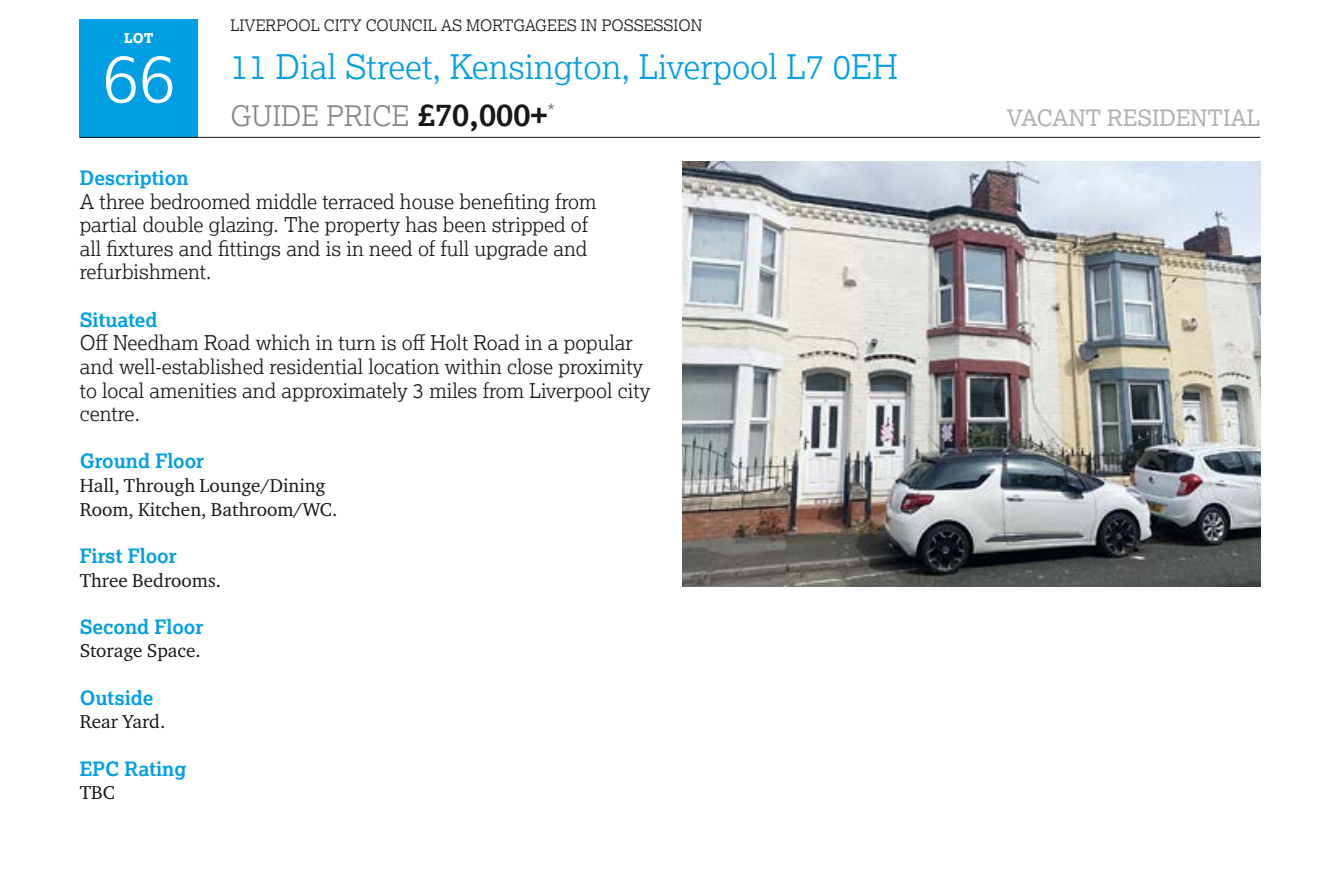
<style>
.page{position:relative;width:1340px;height:883px;background:#fff}
.page>*{position:absolute;margin:0;border:0;box-sizing:border-box;transform-origin:0 0}
.t1{font:300 67.5px "Lexia";color:#fff}
.t2{font:300 33.75px "Lexia";color:#009ee3}
.t3{font:300 28.12px "Lexia";color:#868786}
.t4{font:22.5px "Lexia";color:#b1b2b3}
.t5{font:300 20.25px/23.6px "Lexia";color:#181716}
.t6{font:20.25px "Lexia";color:#868786}
.t7{font:700 19.8px "Lexia";color:#009ee3}
.t8{font:19.12px/23.6px "Charter ITC Pro";color:#181716}
.t9{font:300 15.75px "Lexia";color:#181716}
.t10{font:800 13.5px "Lexia";color:#fff}
.s1{font-weight:700;font-size:31.5px;color:#181716}
</style>
<div class="page">
<div style="left:80px;top:19px;width:118px;height:119px;background:#009ee3"></div>
<hr style="left:80px;top:137px;width:1180px;height:1px;background:#181716">
<img style="left:682px;top:161px;width:578px;height:425px">
<p class="t10" style="left:124px;top:29px;width:31px">LOT</p>
<h1 class="t1" style="left:102px;top:35px;width:75px">66</h1>
<p class="t9" style="left:230px;top:15px;width:473px">LIVERPOOL CITY COUNCIL AS MORTGAGEES IN POSSESSION</p>
<h2 class="t2" style="left:230px;top:45px;width:669px">11 Dial Street, Kensington, Liverpool L7 0EH</h2>
<h3 class="t3" style="left:230px;top:98px;width:318px">GUIDE PRICE <span class="s1">£70,000+</span></h3>
<p class="t4" style="left:1006px;top:103px;width:255px">VACANT RESIDENTIAL</p>
<p class="t6" style="left:547px;top:99px;width:9px">*</p>
<p class="t7" style="left:80px;top:165px;width:110px">Description</p>
<p class="t5" style="left:80px;top:189px;width:518px">A three bedroomed middle terraced house benefiting from partial double glazing. The property has been stripped of all fixtures and fittings and is in need of full upgrade and refurbishment.</p>
<p class="t7" style="left:80px;top:307px;width:79px">Situated</p>
<p class="t5" style="left:80px;top:331px;width:572px">Off Needham Road which in turn is off Holt Road in a popular and well-established residential location within close proximity to local amenities and approximately 3 miles from Liverpool city centre.</p>
<p class="t7" style="left:80px;top:449px;width:126px">Ground Floor</p>
<p class="t8" style="left:80px;top:473px;width:259px">Hall, Through Lounge/Dining<br>Room, Kitchen, Bathroom/WC.</p>
<p class="t7" style="left:80px;top:543px;width:98px">First Floor</p>
<p class="t8" style="left:80px;top:568px;width:143px">Three Bedrooms.</p>
<p class="t7" style="left:80px;top:614px;width:125px">Second Floor</p>
<p class="t8" style="left:80px;top:639px;width:123px">Storage Space.</p>
<p class="t7" style="left:80px;top:685px;width:75px">Outside</p>
<p class="t8" style="left:80px;top:710px;width:87px">Rear Yard.</p>
<p class="t7" style="left:80px;top:756px;width:108px">EPC Rating</p>
<p class="t8" style="left:80px;top:780px;width:37px">TBC</p>
</div>
